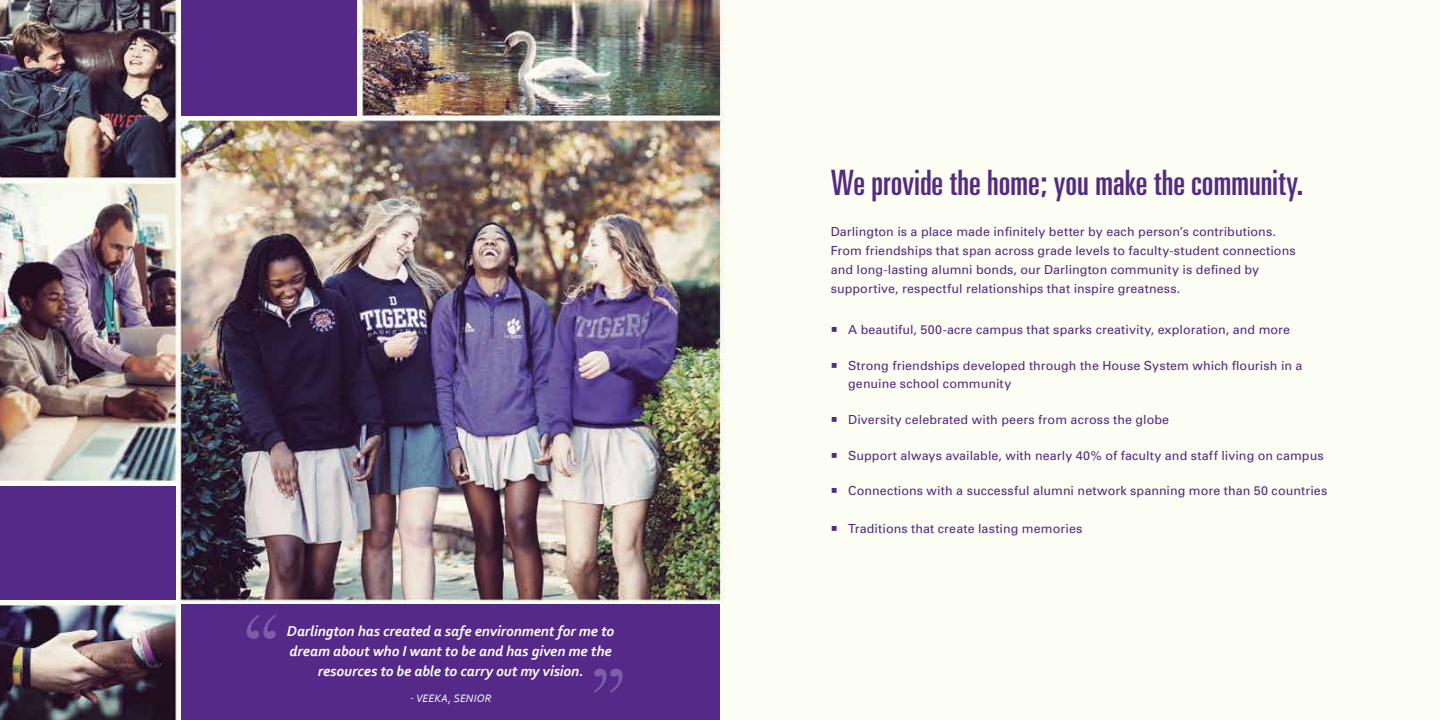
<style>
.page{position:relative;width:1440px;height:720px;background:#fff}
.page>*{position:absolute;margin:0;border:0;box-sizing:border-box;transform-origin:0 0}
.t1{font:75px "Footlight MT Light";color:#fff}
.t2{font:ultra-condensed 35px "Univers";color:#542988}
.t3{font:italic 700 15px/20px "Corbel";letter-spacing:-.005em;color:#fff;text-align:center}
.t4{font:12.5px/18.8px "Univers";letter-spacing:.01em;color:#542988}
.t5{font:italic 11.25px "Corbel";letter-spacing:.01em;color:#fff}
</style>
<div class="page">
<img style="left:0;top:0;width:1440px;height:720px">
<div style="left:0;top:486px;width:176px;height:113px;background:#542988"></div>
<div style="left:182px;top:0;width:175px;height:115px;background:#542988"></div>
<div style="left:181px;top:605px;width:539px;height:115px;background:#542988"></div>
<h1 class="t1" style="left:244px;top:598px;width:36px">“</h1>
<p class="t3" style="left:287px;top:621px;width:329px">Darlington has created a safe environment for me to dream about who I want to be and has given me the resources to be able to carry out my vision.</p>
<p class="t5" style="left:410px;top:691px;width:83px">- VEEKA, SENIOR</p>
<h1 class="t1" style="left:591px;top:652px;width:36px">”</h1>
<h2 class="t2" style="left:831px;top:163px;width:474px">We provide the home; you make the community.</h2>
<p class="t4" style="left:831px;top:223px;width:467px">Darlington is a place made infinitely better by each person’s contributions.<br>From friendships that span across grade levels to faculty-student connections and long-lasting alumni bonds, our Darlington community is defined by supportive, respectful relationships that inspire greatness.</p>
<p class="t4" style="left:831px;top:320px;width:461px">○ A beautiful, 500-acre campus that sparks creativity, exploration, and more</p>
<p class="t4" style="left:848px;top:356px;width:456px;text-indent:-18px">○ Strong friendships developed through the House System which flourish in a genuine school community</p>
<p class="t4" style="left:831px;top:410px;width:340px">○ Diversity celebrated with peers from across the globe</p>
<p class="t4" style="left:831px;top:446px;width:495px">○ Support always available, with nearly 40% of faculty and staff living on campus</p>
<p class="t4" style="left:831px;top:482px;width:498px">○ Connections with a successful alumni network spanning more than 50 countries</p>
<p class="t4" style="left:831px;top:520px;width:253px">○ Traditions that create lasting memories</p>
</div>
